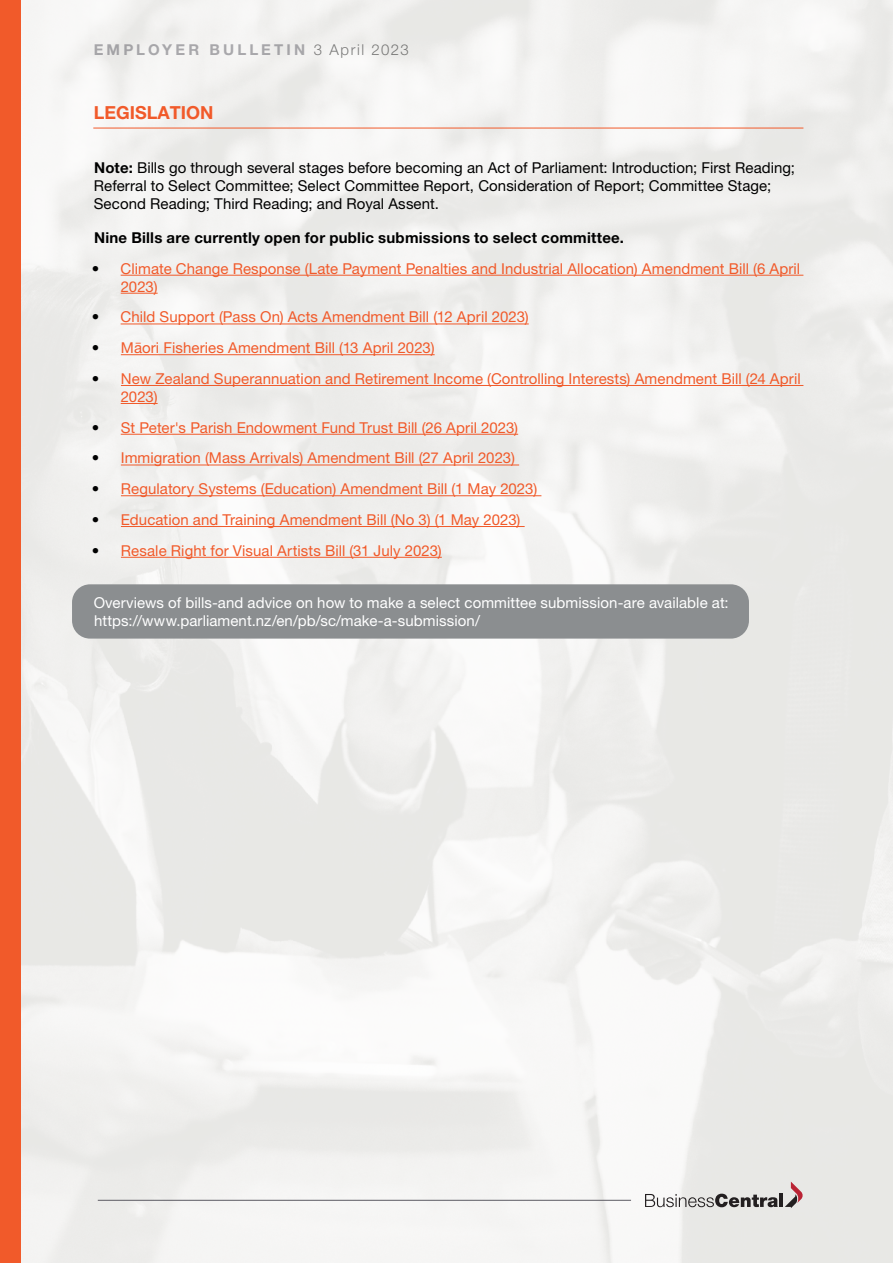
<style>
.page{position:relative;width:893px;height:1263px;background:#fff}
.page>*{position:absolute;margin:0;border:0;box-sizing:border-box;transform-origin:0 0}
.t1{font:700 18px "Helvetica Neue LT Pro";color:#f15a2a}
.t2{font:15px/18px "Helvetica Neue LT Pro";letter-spacing:.005em;color:#f15a2a}
.t3{font:15px/18px "Helvetica Neue LT Pro";letter-spacing:.005em;color:#000}
.t4{font:15px/18px "Helvetica Neue LT Pro";letter-spacing:.005em;color:#fff}
.t5{font:700 15px "Helvetica Neue LT Pro";letter-spacing:.015em;color:#000}
.t6{font:700 15px "Helvetica Neue LT Pro";letter-spacing:.21em;color:#5c5b63}
.s1{font-weight:300;color:#000}
.s2{font-weight:700}
.s3{color:#000}
</style>
<div class="page">
<img style="left:21px;top:0;width:872px;height:1263px">
<hr style="left:98px;top:1200px;width:533px;height:1px;background:#5c5b63">
<svg style="left:645px;top:1194px;width:133px;height:13px;background:#a19f9e"></svg>
<hr style="left:779px;top:1194px;width:4px;height:13px;background:#231f20">
<svg style="left:785px;top:1181px;width:18px;height:27px"></svg>
<div style="left:0;top:0;width:21px;height:1263px;background:#f15a2a"></div>
<hr style="left:93px;top:128px;width:710px;height:1px;background:#f15a2a">
<hr style="left:121px;top:275px;width:682px;height:1px;background:#f15a2a">
<hr style="left:121px;top:293px;width:37px;height:1px;background:#f15a2a">
<hr style="left:121px;top:324px;width:408px;height:1px;background:#f15a2a">
<hr style="left:121px;top:354px;width:314px;height:1px;background:#f15a2a">
<hr style="left:121px;top:385px;width:682px;height:1px;background:#f15a2a">
<hr style="left:121px;top:403px;width:37px;height:1px;background:#f15a2a">
<hr style="left:121px;top:434px;width:397px;height:1px;background:#f15a2a">
<hr style="left:121px;top:465px;width:398px;height:1px;background:#f15a2a">
<hr style="left:121px;top:495px;width:420px;height:1px;background:#f15a2a">
<hr style="left:121px;top:526px;width:404px;height:1px;background:#f15a2a">
<hr style="left:121px;top:557px;width:321px;height:1px;background:#f15a2a">
<div style="left:72px;top:584px;width:677px;height:55px;background:#8b8e90;border-radius:18px"></div>
<p class="t6" style="left:94px;top:41px;width:317px">EMPLOYER BULLETIN <span class="s1">3 April 2023</span></p>
<p class="t1" style="left:94px;top:102px;width:121px">LEGISLATION</p>
<p class="t3" style="left:94px;top:159px;width:703px"><span class="s2">Note:</span> Bills go through several stages before becoming an Act of Parliament: Introduction; First Reading;<br>Referral to Select Committee; Select Committee Report, Consideration of Report; Committee Stage;<br>Second Reading; Third Reading; and Royal Assent.</p>
<p class="t5" style="left:94px;top:228px;width:531px">Nine Bills are currently open for public submissions to select committee.</p>
<p class="t2" style="left:121px;top:259px;width:681px;text-indent:-29px"><span class="s3">•</span> Climate Change Response (Late Payment Penalties and Industrial Allocation) Amendment Bill (6 April<br>2023)</p>
<p class="t2" style="left:92px;top:308px;width:438px"><span class="s3">•</span> Child Support (Pass On) Acts Amendment Bill (12 April 2023)</p>
<p class="t2" style="left:92px;top:339px;width:344px"><span class="s3">•</span> Māori Fisheries Amendment Bill (13 April 2023)</p>
<p class="t2" style="left:121px;top:369px;width:681px;text-indent:-29px"><span class="s3">•</span> New Zealand Superannuation and Retirement Income (Controlling Interests) Amendment Bill (24 April<br>2023)</p>
<p class="t2" style="left:92px;top:418px;width:428px"><span class="s3">•</span> St Peter's Parish Endowment Fund Trust Bill (26 April 2023)</p>
<p class="t2" style="left:92px;top:449px;width:425px"><span class="s3">•</span> Immigration (Mass Arrivals) Amendment Bill (27 April 2023)</p>
<p class="t2" style="left:92px;top:480px;width:447px"><span class="s3">•</span> Regulatory Systems (Education) Amendment Bill (1 May 2023)</p>
<p class="t2" style="left:92px;top:510px;width:430px"><span class="s3">•</span> Education and Training Amendment Bill (No 3) (1 May 2023)</p>
<p class="t2" style="left:92px;top:541px;width:351px"><span class="s3">•</span> Resale Right for Visual Artists Bill (31 July 2023)</p>
<p class="t4" style="left:94px;top:593px;width:636px">Overviews of bills-and advice on how to make a select committee submission-are available at: https://www.parliament.nz/en/pb/sc/make-a-submission/</p>
</div>
